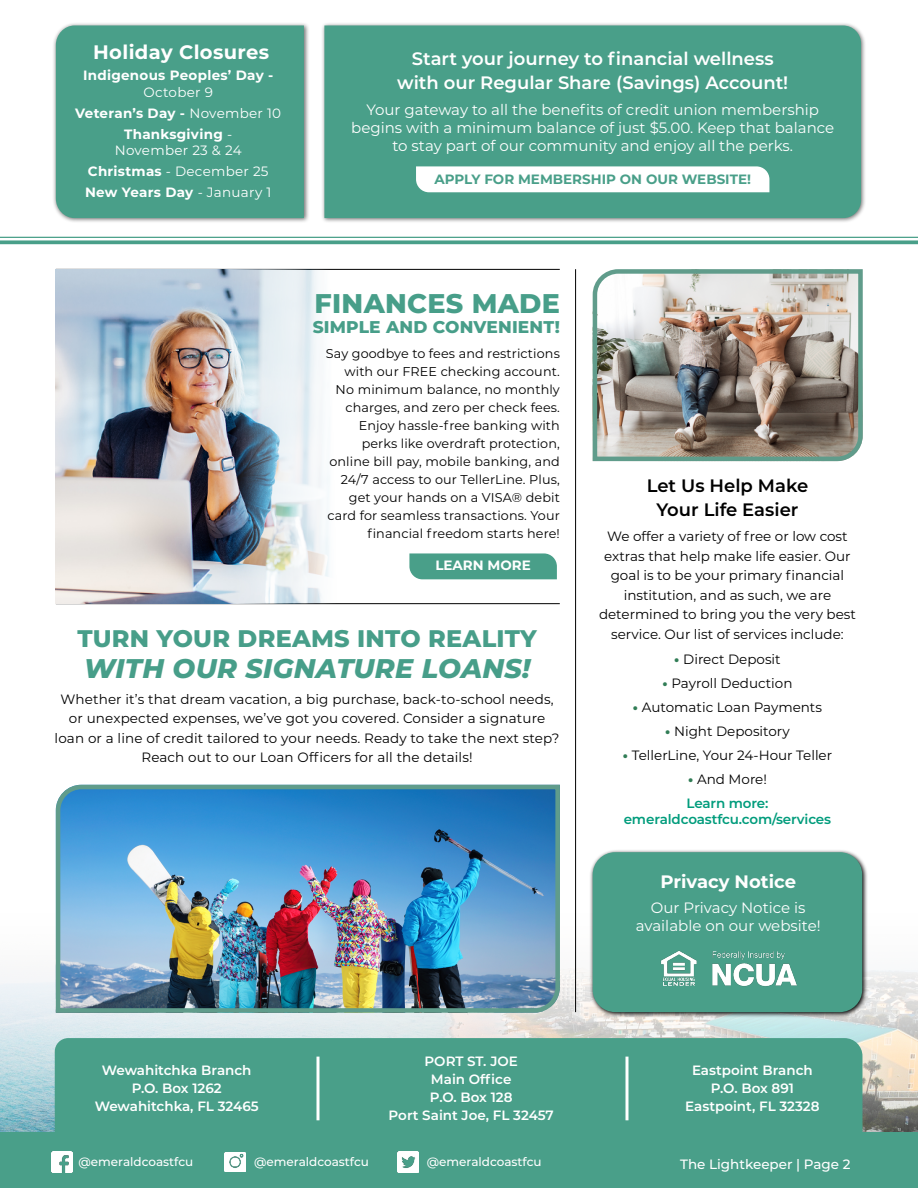
<style>
.page{position:relative;width:918px;height:1188px;background:#fff}
.page>*{position:absolute;margin:0;border:0;box-sizing:border-box;transform-origin:0 0}
.t1{font:italic 800 27px "Montserrat";letter-spacing:.01em;color:#479e89}
.t2{font:800 27px "Montserrat";letter-spacing:.01em;color:#479e89}
.t3{font:800 24px "Montserrat";letter-spacing:.01em;color:#479e89}
.t4{font:700 19.5px "Montserrat";letter-spacing:.02em;color:#fff}
.t5{font:600 18px "Montserrat";color:#fff}
.t6{font:600 18px/24px "Montserrat";color:#000;text-align:center}
.t7{font:700 18px "Montserrat";color:#fff}
.t8{font:800 16.95px "Montserrat";letter-spacing:.01em;color:#479e89}
.t9{font:15px/18px "Montserrat";color:#fff;text-align:center}
.t10{font:13.5px/19.5px "Montserrat";color:#000;text-align:center}
.t11{font:600 13.5px "Montserrat";color:#fff}
.t12{font:700 13.5px/16.5px "Montserrat";letter-spacing:.02em;color:#fff;text-align:center}
.t13{font:13.5px/16.5px "Montserrat";letter-spacing:.02em;color:#fff;text-align:center}
.t14{font:600 13.5px/16.2px "Montserrat";letter-spacing:-.01em;color:#009c7c;text-align:center}
.t15{font:700 13.5px "Montserrat";color:#499f89}
.t16{font:500 13.5px "Montserrat";color:#fff}
.t17{font:700 13.5px "Montserrat";color:#fff}
.t18{font:12.75px/18px "Montserrat";letter-spacing:.01em;color:#000;text-align:right}
.t19{font:500 12px "Montserrat";color:#fff}
.s1{font-weight:400}
.s2{font-weight:700}
.s3{font-weight:800;color:#317d56}
</style>
<div class="page">
<img style="left:0;top:896px;width:918px;height:236px">
<hr style="left:0;top:237px;width:918px;height:1px;background:#499f89">
<svg style="left:0;top:240px;width:918px;height:4px;background:#5daa96"></svg>
<div style="left:55px;top:1038px;width:807px;height:94px;background:#499f89"></div>
<hr style="left:626px;top:1057px;width:2px;height:63px;background:#fff">
<svg style="left:316px;top:1057px;width:4px;height:63px"></svg>
<div style="left:0;top:1132px;width:918px;height:56px;background:#499f89"></div>
<img style="left:52px;top:1152px;width:21px;height:20px">
<img style="left:224px;top:1152px;width:22px;height:20px">
<img style="left:397px;top:1152px;width:22px;height:20px">
<hr style="left:575px;top:269px;width:1px;height:743px;background:#000">
<hr style="left:56px;top:603px;width:504px;height:1px;background:#000">
<hr style="left:56px;top:269px;width:504px;height:1px;background:#000">
<svg style="left:589px;top:850px;width:279px;height:168px;background:#b7bbb9"></svg>
<div style="left:594px;top:854px;width:267px;height:157px;background:#499f89;border-radius:21px"></div>
<div style="left:593px;top:852px;width:269px;height:160px;border:3px solid #499f89;border-radius:21px"></div>
<img style="left:712px;top:951px;width:85px;height:35px">
<img style="left:661px;top:951px;width:36px;height:35px">
<img style="left:592px;top:269px;width:271px;height:193px">
<div style="left:52px;top:22px;width:257px;height:202px;background:#000;opacity:.57"></div>
<div style="left:56px;top:25px;width:248px;height:193px;background:#499f89"></div>
<div style="left:321px;top:22px;width:546px;height:202px;background:#000;opacity:.57"></div>
<div style="left:324px;top:25px;width:537px;height:193px;background:#499f89"></div>
<svg style="left:416px;top:166px;width:353px;height:26px"></svg>
<img style="left:56px;top:270px;width:308px;height:334px">
<div style="left:409px;top:553px;width:148px;height:26px;background:#499f89"></div>
<img style="left:54px;top:784px;width:508px;height:231px">
<p class="t4" style="left:93px;top:38px;width:178px">Holiday Closures</p>
<p class="t12" style="left:83px;top:66px;width:192px">Indigenous Peoples’ Day -<br><span class="s1">October 9</span></p>
<p class="t12" style="left:75px;top:104px;width:207px">Veteran’s Day - <span class="s1">November 10</span></p>
<p class="t13" style="left:115px;top:125px;width:128px"><span class="s2">Thanksgiving</span> -<br>November 23 &amp; 24</p>
<p class="t13" style="left:88px;top:163px;width:182px"><span class="s2">Christmas</span> - December 25</p>
<p class="t12" style="left:85px;top:183px;width:188px">New Years Day <span class="s1">- January 1</span></p>
<p class="t5" style="left:412px;top:46px;width:363px">Start your journey to financial wellness</p>
<p class="t5" style="left:397px;top:70px;width:393px">with our Regular Share (Savings) Account!</p>
<p class="t9" style="left:351px;top:100px;width:485px">Your gateway to all the benefits of credit union membership begins with a minimum balance of just $5.00. Keep that balance to stay part of our community and enjoy all the perks.</p>
<p class="t15" style="left:434px;top:169px;width:318px">APPLY FOR MEMBERSHIP ON OUR WEBSITE!</p>
<p class="t2" style="left:315px;top:284px;width:247px">FINANCES MADE</p>
<p class="t8" style="left:313px;top:314px;width:249px">SIMPLE AND CONVENIENT!</p>
<p class="t18" style="left:326px;top:344px;width:235px">Say goodbye to fees and restrictions with our FREE checking account.<br>No minimum balance, no monthly charges, and zero per check fees.<br>Enjoy hassle-free banking with perks like overdraft protection, online bill pay, mobile banking, and 24/7 access to our TellerLine. Plus, get your hands on a VISA® debit card for seamless transactions. Your financial freedom starts here!</p>
<p class="t17" style="left:435px;top:555px;width:97px">LEARN MORE</p>
<p class="t3" style="left:77px;top:620px;width:461px">TURN YOUR DREAMS INTO REALITY</p>
<p class="t1" style="left:84px;top:649px;width:448px">WITH OUR SIGNATURE LOANS!</p>
<p class="t10" style="left:55px;top:689px;width:506px">Whether it’s that dream vacation, a big purchase, back-to-school needs, or unexpected expenses, we’ve got you covered. Consider a signature loan or a line of credit tailored to your needs. Ready to take the next step?<br>Reach out to our Loan Officers for all the details!</p>
<p class="t6" style="left:647px;top:472px;width:163px">Let Us Help Make<br>Your Life Easier</p>
<p class="t10" style="left:599px;top:526px;width:258px">We offer a variety of free or low cost extras that help make life easier. Our goal is to be your primary financial institution, and as such, we are determined to bring you the very best service. Our list of services include:</p>
<p class="t10" style="left:674px;top:649px;width:108px"><span class="s3">•</span> Direct Deposit</p>
<p class="t10" style="left:662px;top:673px;width:132px"><span class="s3">•</span> Payroll Deduction</p>
<p class="t10" style="left:633px;top:697px;width:191px"><span class="s3">•</span> Automatic Loan Payments</p>
<p class="t10" style="left:665px;top:721px;width:126px"><span class="s3">•</span> Night Depository</p>
<p class="t10" style="left:623px;top:745px;width:211px"><span class="s3">•</span> TellerLine, Your 24-Hour Teller</p>
<p class="t10" style="left:688px;top:769px;width:80px"><span class="s3">•</span> And More!</p>
<p class="t14" style="left:624px;top:794px;width:209px">Learn more: emeraldcoastfcu.com/services</p>
<p class="t7" style="left:660px;top:868px;width:137px">Privacy Notice</p>
<p class="t9" style="left:636px;top:898px;width:186px">Our Privacy Notice is available on our website!</p>
<p class="t11" style="left:102px;top:1061px;width:151px">Wewahitchka Branch</p>
<p class="t11" style="left:132px;top:1079px;width:92px">P.O. Box 1262</p>
<p class="t11" style="left:95px;top:1097px;width:166px">Wewahitchka, FL 32465</p>
<p class="t11" style="left:425px;top:1052px;width:95px">PORT ST. JOE</p>
<p class="t11" style="left:431px;top:1070px;width:82px">Main Office</p>
<p class="t11" style="left:430px;top:1088px;width:84px">P.O. Box 128</p>
<p class="t11" style="left:389px;top:1106px;width:167px">Port Saint Joe, FL 32457</p>
<p class="t11" style="left:692px;top:1061px;width:122px">Eastpoint Branch</p>
<p class="t11" style="left:711px;top:1079px;width:85px">P.O. Box 891</p>
<p class="t11" style="left:685px;top:1097px;width:136px">Eastpoint, FL 32328</p>
<p class="t19" style="left:78px;top:1154px;width:116px">@emeraldcoastfcu</p>
<p class="t19" style="left:254px;top:1154px;width:116px">@emeraldcoastfcu</p>
<p class="t19" style="left:427px;top:1154px;width:116px">@emeraldcoastfcu</p>
<p class="t16" style="left:680px;top:1155px;width:172px">The Lightkeeper | Page 2</p>
</div>
